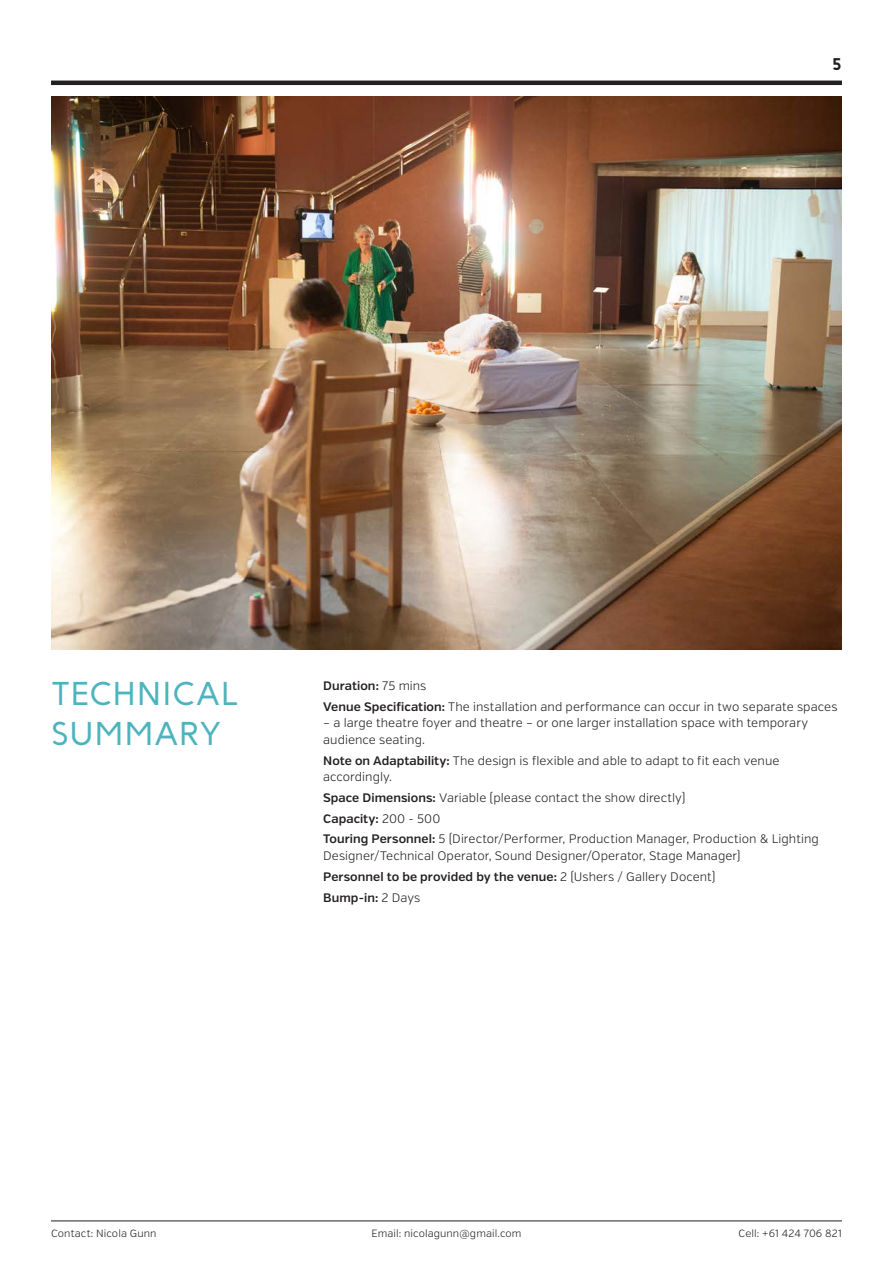
<style>
.page{position:relative;width:893px;height:1263px;background:#fff}
.page>*{position:absolute;margin:0;border:0;box-sizing:border-box;transform-origin:0 0}
.t1{font:600 33px/39.6px "Baufra";letter-spacing:-.01em;color:#4db4bd}
.t2{font:700 18px "Baufra";color:#231f20}
.t3{font:300 12.3px/20.7px "Verb";letter-spacing:.005em;color:#231f20}
.t4{font:300 10.5px "Verb";letter-spacing:.01em;color:#231f20}
.s1{font-weight:600}
</style>
<div class="page">
<hr style="left:51px;top:81px;width:791px;height:4px;background:#231f20">
<hr style="left:51px;top:1220px;width:791px;height:1px;background:#231f20">
<img style="left:51px;top:97px;width:791px;height:553px">
<h2 class="t2" style="left:832px;top:51px;width:12px">5</h2>
<h1 class="t1" style="left:51px;top:672px;width:189px">TECHNICAL<br>SUMMARY</h1>
<p class="t3" style="left:323px;top:676px;width:516px"><span class="s1">Duration:</span> 75 mins<br><span class="s1">Venue Specification:</span> The installation and performance can occur in two separate spaces</p>
<p class="t3" style="left:323px;top:715px;width:486px;line-height:16.5px">– a large theatre foyer and theatre – or one larger installation space with temporary audience seating.</p>
<p class="t3" style="left:323px;top:752px;width:458px;line-height:16.5px"><span class="s1">Note on Adaptability:</span> The design is flexible and able to adapt to fit each venue accordingly.</p>
<p class="t3" style="left:323px;top:787px;width:497px"><span class="s1">Space Dimensions:</span> Variable (please contact the show directly)<br><span class="s1">Capacity:</span> 200 - 500<br><span class="s1">Touring Personnel:</span> 5 (Director/Performer, Production Manager, Production &amp; Lighting</p>
<p class="t3" style="left:323px;top:845px;width:419px">Designer/Technical Operator, Sound Designer/Operator, Stage Manager)<br><span class="s1">Personnel to be provided by the venue:</span> 2 (Ushers / Gallery Docent)<br><span class="s1">Bump-in:</span> 2 Days</p>
<p class="t4" style="left:51px;top:1227px;width:107px">Contact: Nicola Gunn</p>
<p class="t4" style="left:372px;top:1227px;width:151px">Email: nicolagunn@gmail.com</p>
<p class="t4" style="left:739px;top:1227px;width:105px">Cell: +61 424 706 821</p>
</div>
